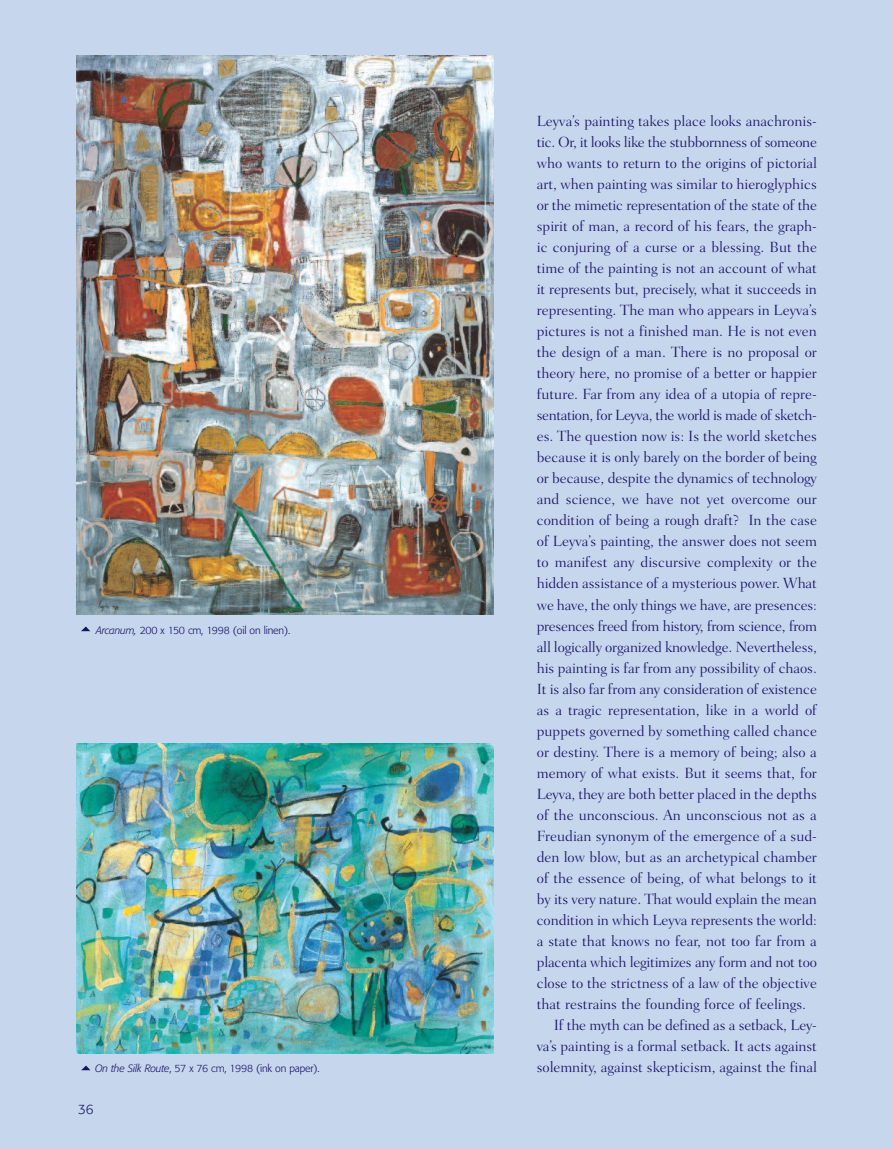
<style>
.page{position:relative;width:893px;height:1149px;background:#fff}
.page>*{position:absolute;margin:0;border:0;box-sizing:border-box;transform-origin:0 0}
.t1{font:300 15px "Fairfield LH";color:#191364}
.t2{font:300 15px "Fairfield LH";letter-spacing:-.02em;color:#191364}
.t3{font:300 15px "Fairfield LH";letter-spacing:-.025em;color:#191364}
.t4{font:300 13.5px "Formata";color:#191364}
.t5{font:300 10.5px "Formata";letter-spacing:-.02em;color:#191364}
.s1{font-style:italic}
</style>
<div class="page">
<div style="left:0;top:0;width:893px;height:1148px;background:#c6d6ed"></div>
<img style="left:77px;top:743px;width:416px;height:310px">
<img style="left:77px;top:56px;width:416px;height:558px">
<svg style="left:82px;top:1065px;width:7px;height:4px"></svg>
<svg style="left:81px;top:626px;width:9px;height:5px"></svg>
<p class="t5" style="left:96px;top:625px;width:196px"><span class="s1">Arcanum,</span> 200 x 150 cm, 1998 (oil on linen).</p>
<p class="t5" style="left:95px;top:1063px;width:226px"><span class="s1">On the Silk Route</span>, 57 x 76 cm, 1998 (ink on paper).</p>
<p class="t4" style="left:78px;top:1102px;width:17px">36</p>
<p class="t1" style="left:537px;top:115px;width:282px">Leyva’s painting takes place looks anachronis-</p>
<p class="t2" style="left:537px;top:136px;width:282px">tic. Or, it looks like the stubbornness of someone</p>
<p class="t1" style="left:537px;top:157px;width:282px">who wants to return to the origins of pictorial</p>
<p class="t1" style="left:537px;top:178px;width:282px">art, when painting was similar to hieroglyphics</p>
<p class="t1" style="left:537px;top:199px;width:282px">or the mimetic representation of the state of the</p>
<p class="t1" style="left:537px;top:220px;width:282px">spirit of man, a record of his fears, the graph-</p>
<p class="t1" style="left:537px;top:241px;width:282px">ic conjuring of a curse or a blessing. But the</p>
<p class="t1" style="left:537px;top:262px;width:282px">time of the painting is not an account of what</p>
<p class="t1" style="left:537px;top:283px;width:282px">it represents but, precisely, what it succeeds in</p>
<p class="t1" style="left:537px;top:304px;width:282px">representing. The man who appears in Leyva’s</p>
<p class="t1" style="left:537px;top:325px;width:282px">pictures is not a finished man. He is not even</p>
<p class="t1" style="left:537px;top:346px;width:282px">the design of a man. There is no proposal or</p>
<p class="t1" style="left:537px;top:367px;width:282px">theory here, no promise of a better or happier</p>
<p class="t1" style="left:537px;top:388px;width:282px">future. Far from any idea of a utopia of repre-</p>
<p class="t3" style="left:537px;top:409px;width:282px">sentation, for Leyva, the world is made of sketch-</p>
<p class="t1" style="left:537px;top:430px;width:282px">es. The question now is: Is the world sketches</p>
<p class="t1" style="left:537px;top:451px;width:282px">because it is only barely on the border of being</p>
<p class="t1" style="left:537px;top:472px;width:282px">or because, despite the dynamics of technology</p>
<p class="t1" style="left:537px;top:493px;width:282px">and science, we have not yet overcome our</p>
<p class="t1" style="left:537px;top:514px;width:282px">condition of being a rough draft? In the case</p>
<p class="t1" style="left:537px;top:535px;width:282px">of Leyva’s painting, the answer does not seem</p>
<p class="t1" style="left:537px;top:556px;width:282px">to manifest any discursive complexity or the</p>
<p class="t1" style="left:537px;top:577px;width:282px">hidden assistance of a mysterious power. What</p>
<p class="t1" style="left:537px;top:598px;width:282px">we have, the only things we have, are presences:</p>
<p class="t2" style="left:537px;top:619px;width:282px">presences freed from history, from science, from</p>
<p class="t1" style="left:537px;top:640px;width:282px">all logically organized knowledge. Nevertheless,</p>
<p class="t1" style="left:537px;top:661px;width:282px">his painting is far from any possibility of chaos.</p>
<p class="t1" style="left:537px;top:682px;width:282px">It is also far from any consideration of existence</p>
<p class="t1" style="left:537px;top:703px;width:282px">as a tragic representation, like in a world of</p>
<p class="t1" style="left:537px;top:724px;width:282px">puppets governed by something called chance</p>
<p class="t1" style="left:537px;top:745px;width:282px">or destiny. There is a memory of being; also a</p>
<p class="t1" style="left:537px;top:766px;width:282px">memory of what exists. But it seems that, for</p>
<p class="t1" style="left:537px;top:787px;width:282px">Leyva, they are both better placed in the depths</p>
<p class="t1" style="left:537px;top:808px;width:282px">of the unconscious. An unconscious not as a</p>
<p class="t1" style="left:537px;top:829px;width:282px">Freudian synonym of the emergence of a sud-</p>
<p class="t1" style="left:537px;top:850px;width:282px">den low blow, but as an archetypical chamber</p>
<p class="t1" style="left:537px;top:871px;width:282px">of the essence of being, of what belongs to it</p>
<p class="t1" style="left:537px;top:892px;width:282px">by its very nature. That would explain the mean</p>
<p class="t1" style="left:537px;top:913px;width:282px">condition in which Leyva represents the world:</p>
<p class="t1" style="left:537px;top:934px;width:282px">a state that knows no fear, not too far from a</p>
<p class="t1" style="left:537px;top:955px;width:282px">placenta which legitimizes any form and not too</p>
<p class="t1" style="left:537px;top:976px;width:282px">close to the strictness of a law of the objective</p>
<p class="t1" style="left:537px;top:997px;width:271px">that restrains the founding force of feelings.</p>
<p class="t1" style="left:554px;top:1018px;width:265px">If the myth can be defined as a setback, Ley-</p>
<p class="t1" style="left:537px;top:1039px;width:282px">va’s painting is a formal setback. It acts against</p>
<p class="t1" style="left:537px;top:1060px;width:282px">solemnity, against skepticism, against the final</p>
</div>
